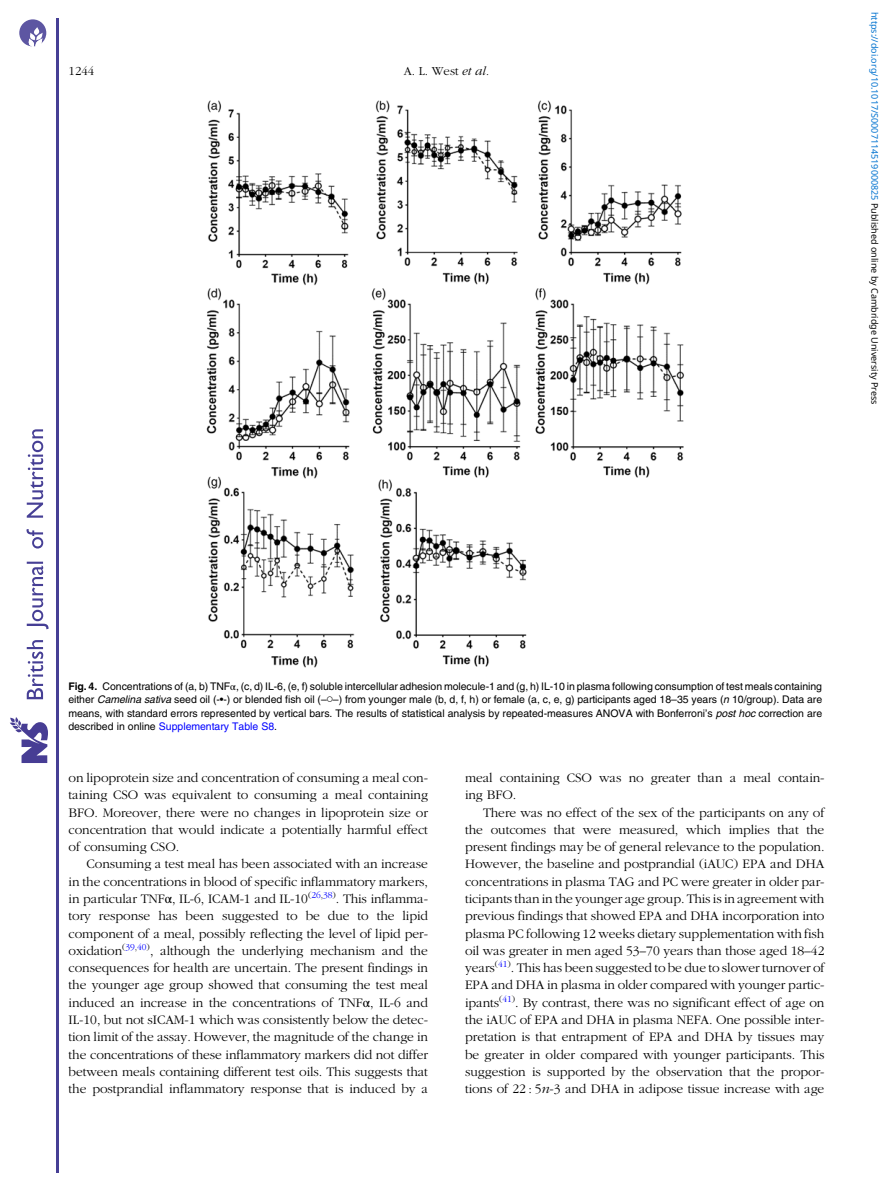
<style>
.page{position:relative;width:893px;height:1191px;background:#fff}
.page>*{position:absolute;margin:0;border:0;box-sizing:border-box;transform-origin:0 0}
.t1{font:13.5px/17.2px "Adv OT777 cf 4 fb";color:#000;text-align:justify}
.t2{font:12.75px "Adv OT777 cf 4 fb";color:#000}
.t3{font:10.5px/13.5px "Adv OT82 c 4 f 4 c 4";color:#000;text-align:justify}
.t4{font:9px "Noto Sans";color:#0172cf}
.s1{font-family:"Adv OT4 e 1564 e 8.I"}
.s2{color:#000}
.s3{font-family:"Adv O Tf 3919 c 9 c.B"}
.s4{font-family:"Adv OT8608 a 8 d 1"}
.s5{font-family:"Adv OT7 a 027 dc 5.I"}
.s6{font-style:inherit}
.s7{color:#00f}
</style>
<div class="page">
<img style="left:206px;top:100px;width:478px;height:568px">
<hr style="left:56px;top:19px;width:2px;height:1154px;background:#463f95">
<svg style="left:10px;top:717px;width:38px;height:46px"></svg>
<svg style="left:26px;top:429px;width:23px;height:270px"></svg>
<svg style="left:19px;top:19px;width:27px;height:27px"></svg>
<p class="t2" style="left:69px;top:66px;width:27px">1244</p>
<p class="t2" style="left:404px;top:66px;width:87px">A. L. West <span class="s1">et al.</span></p>
<p class="t4" style="left:881px;top:12px;width:394px;rotate:90deg">https://doi.org/10.1017/S0007114519000825 <span class="s2">Published online by Cambridge University Press</span></p>
<p class="t3" style="left:68px;top:680px;width:755px"><span class="s3">Fig. 4.</span> Concentrations of (a, b) TNF<span class="s4">α</span>, (c, d) IL-6, (e, f) soluble intercellular adhesion molecule-1 and (g, h) IL-10 in plasma following consumption of test meals containing either <span class="s5">Camelina sativa</span> seed oil (-<span class="s6">•</span>-) or blended fish oil (<span class="s6">–</span><sup>○</sup><span class="s6">–</span>) from younger male (b, d, f, h) or female (a, c, e, g) participants aged 18<span class="s6">–</span>35 years (<span class="s5">n</span> 10/group). Data are means, with standard errors represented by vertical bars. The results of statistical analysis by repeated-measures ANOVA with Bonferroni<span class="s6">’</span>s <span class="s5">post hoc</span> correction are described in online <span class="s7">Supplementary Table S8</span>.</p>
<p class="t1" style="left:69px;top:770px;width:361px">on lipoprotein size and concentration of consuming a meal con&shy;taining CSO was equivalent to consuming a meal containing BFO. Moreover, there were no changes in lipoprotein size or concentration that would indicate a potentially harmful effect of consuming CSO.</p>
<p class="t1" style="left:69px;top:856px;width:361px;text-indent:18px">Consuming a test meal has been associated with an increase in the concentrations in blood of specific inflammatory markers, in particular TNF<span class="s4">α</span>, IL-6, ICAM-1 and IL-10<sup>(</sup><sup>26</sup><sup>,</sup><sup>38</sup><sup>)</sup>. This inflamma&shy;tory response has been suggested to be due to the lipid component of a meal, possibly reflecting the level of lipid per&shy;oxidation<sup>(</sup><sup>39</sup><sup>,</sup><sup>40</sup><sup>)</sup>, although the underlying mechanism and the consequences for health are uncertain. The present findings in the younger age group showed that consuming the test meal induced an increase in the concentrations of TNF<span class="s4">α</span>, IL-6 and IL-10, but not sICAM-1 which was consistently below the detec&shy;tion limit of the assay. However, the magnitude of the change in the concentrations of these inflammatory markers did not differ between meals containing different test oils. This suggests that the postprandial inflammatory response that is induced by a</p>
<p class="t1" style="left:465px;top:770px;width:361px">meal containing CSO was no greater than a meal contain&shy;ing BFO.</p>
<p class="t1" style="left:465px;top:804px;width:361px;text-indent:18px">There was no effect of the sex of the participants on any of the outcomes that were measured, which implies that the present findings may be of general relevance to the population.<br>However, the baseline and postprandial (iAUC) EPA and DHA concentrations in plasma TAG and PC were greater in older par&shy;ticipants than in the younger age group. This is in agreement with previous findings that showed EPA and DHA incorporation into plasma PC following 12 weeks dietary supplementation with fish oil was greater in men aged 53<span class="s6">–</span>70 years than those aged 18<span class="s6">–</span>42 years<sup>(</sup><sup>41</sup><sup>)</sup>. This has been suggested to be due to slower turnover of EPA and DHA in plasma in older compared with younger partic&shy;ipants<sup>(</sup><sup>41</sup><sup>)</sup>. By contrast, there was no significant effect of age on the iAUC of EPA and DHA in plasma NEFA. One possible inter&shy;pretation is that entrapment of EPA and DHA by tissues may be greater in older compared with younger participants. This suggestion is supported by the observation that the propor&shy;tions of 22 : 5<span class="s1">n</span>-3 and DHA in adipose tissue increase with age</p>
</div>
